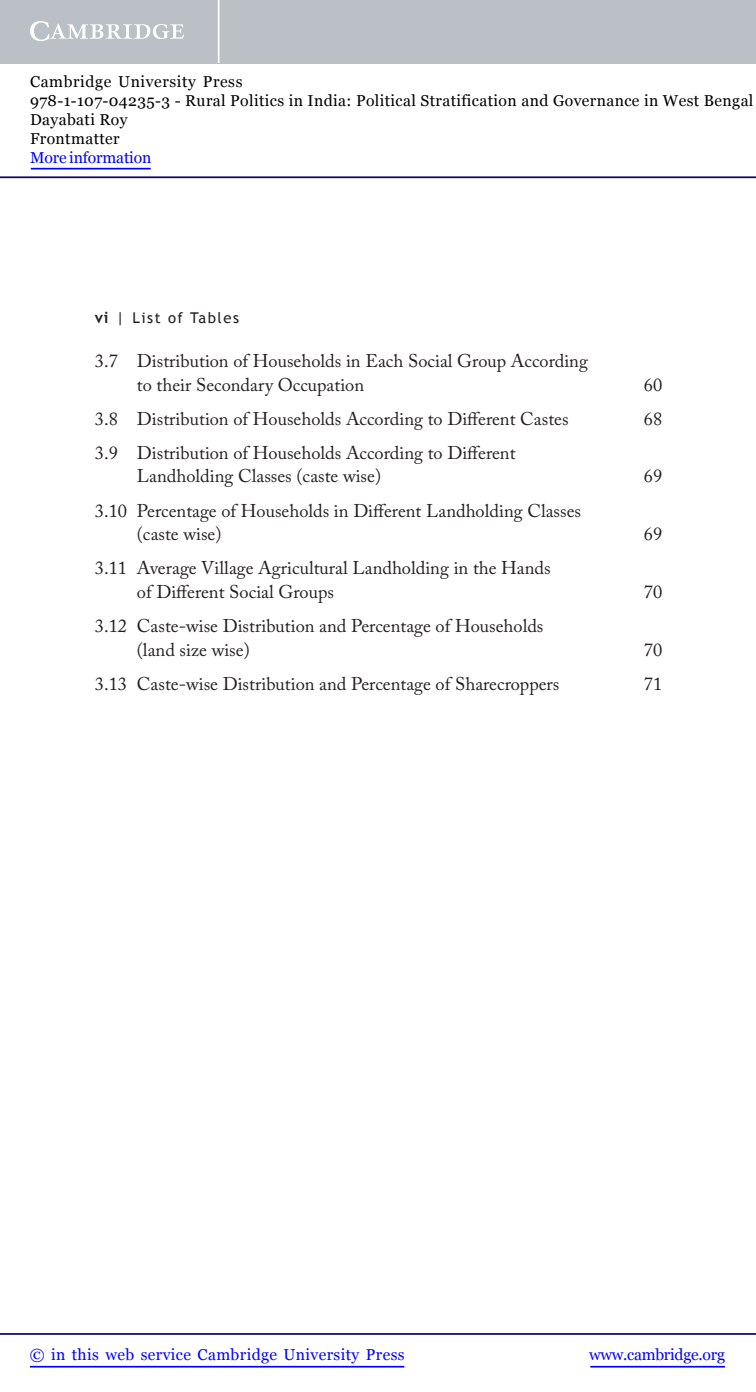
<style>
.page{position:relative;width:756px;height:1392px;background:#fff}
.page>*{position:absolute;margin:0;border:0;box-sizing:border-box;transform-origin:0 0}
.t1{font:18.38px/23.6px "Adobe Caslon Pro";color:#231f20}
.t2{font:15.75px/18.9px "Georgia";letter-spacing:.025em;color:#000}
.t3{font:15.75px "Georgia";letter-spacing:.025em;color:#00f}
.t4{font:15.75px "Georgia";letter-spacing:-.015em;color:#00f}
.t5{font:15.75px "Georgia";letter-spacing:-.01em;color:#00f}
.t6{font:14.88px "Trebuchet MS";letter-spacing:.1em;color:#231f20}
.s1{font-weight:700;font-size:15.75px}
.s2{font-size:15.75px}
</style>
<div class="page">
<hr style="left:590px;top:1366px;width:135px;height:1px;background:#00f">
<hr style="left:0;top:1333px;width:756px;height:2px;background:#150666">
<hr style="left:30px;top:1366px;width:374px;height:1px;background:#00f">
<div style="left:0;top:0;width:756px;height:63px;background:#bac0c6"></div>
<svg style="left:30px;top:21px;width:154px;height:20px"></svg>
<hr style="left:218px;top:0;width:1px;height:63px;background:#fff">
<hr style="left:0;top:176px;width:756px;height:2px;background:#150666">
<hr style="left:31px;top:168px;width:120px;height:1px;background:#00f">
<p class="t2" style="left:30px;top:72px;width:725px">Cambridge University Press<br>978-1-107-04235-3 - Rural Politics in India: Political Stratification and Governance in West Bengal Dayabati Roy<br>Frontmatter</p>
<p class="t5" style="left:30px;top:148px;width:123px">More information</p>
<p class="t6" style="left:95px;top:309px;width:146px"><span class="s1">vi</span> <span class="s2">|</span> List of Tables</p>
<p class="t1" style="left:137px;top:349px;width:452px;text-indent:-42px">3.7 Distribution of Households in Each Social Group According to their Secondary Occupation</p>
<p class="t1" style="left:643px;top:372px;width:20px">60</p>
<p class="t1" style="left:95px;top:406px;width:475px">3.8 Distribution of Households According to Different Castes</p>
<p class="t1" style="left:643px;top:406px;width:20px">68</p>
<p class="t1" style="left:137px;top:441px;width:380px;text-indent:-42px">3.9 Distribution of Households According to Different<br>Landholding Classes (caste wise)</p>
<p class="t1" style="left:643px;top:464px;width:20px">69</p>
<p class="t1" style="left:137px;top:498px;width:445px;text-indent:-42px">3.10 Percentage of Households in Different Landholding Classes (caste wise)</p>
<p class="t1" style="left:137px;top:556px;width:415px;text-indent:-42px">3.11 Average Village Agricultural Landholding in the Hands of Different Social Groups</p>
<p class="t1" style="left:137px;top:614px;width:408px;text-indent:-42px">3.12 Caste-wise Distribution and Percentage of Households (land size wise)</p>
<p class="t1" style="left:643px;top:522px;width:20px">69</p>
<p class="t1" style="left:643px;top:580px;width:20px">70</p>
<p class="t1" style="left:643px;top:637px;width:20px">70</p>
<p class="t1" style="left:95px;top:672px;width:466px">3.13 Caste-wise Distribution and Percentage of Sharecroppers</p>
<p class="t1" style="left:643px;top:672px;width:20px">71</p>
<p class="t3" style="left:30px;top:1345px;width:376px">© in this web service Cambridge University Press</p>
<p class="t4" style="left:589px;top:1345px;width:137px">www.cambridge.org</p>
</div>
